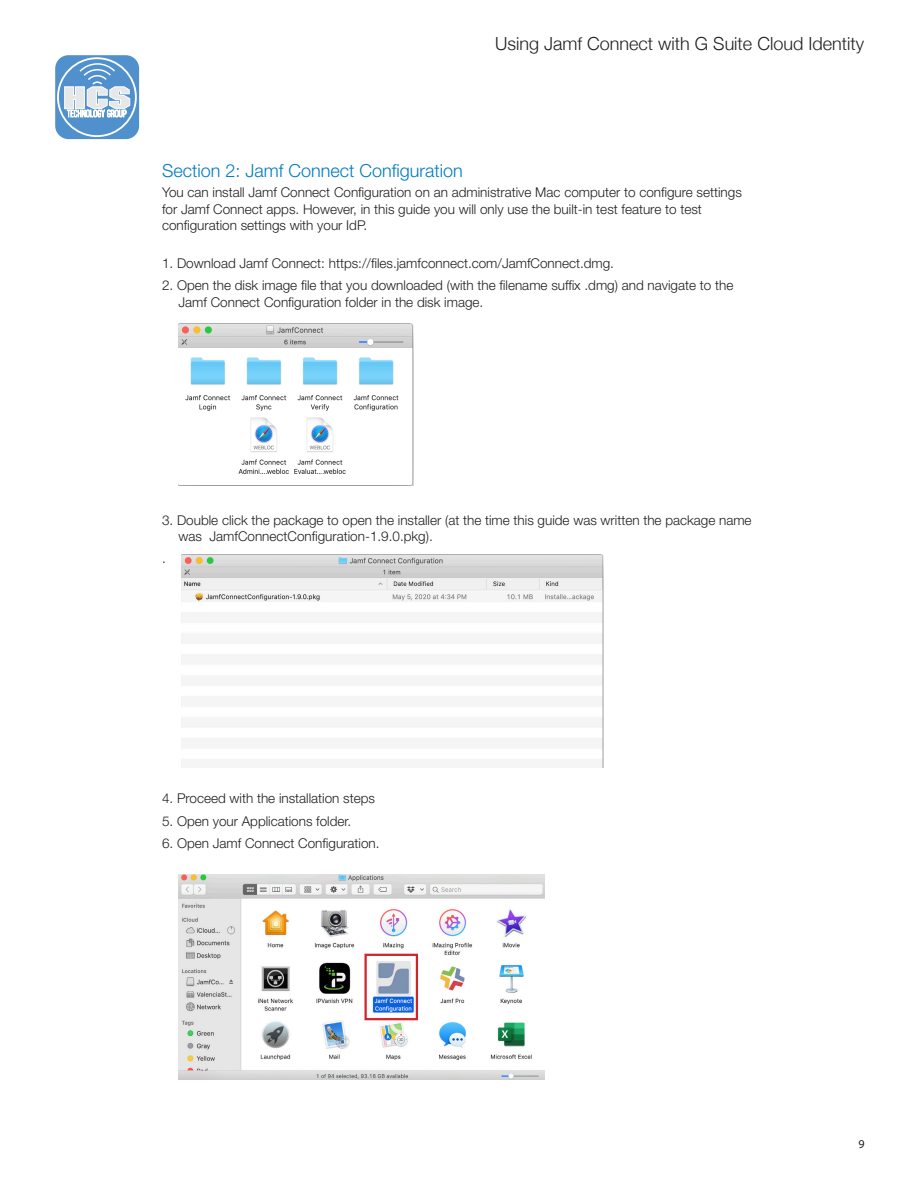
<style>
.page{position:relative;width:918px;height:1188px;background:#fff}
.page>*{position:absolute;margin:0;border:0;box-sizing:border-box;transform-origin:0 0}
.t1{font:300 18px "Helvetica Neue";color:#231f20}
.Lead_head-Color{font:300 18px "Helvetica Neue LT Std";color:#007cc2}
.Copy-space_numbering{font:300 13.5px/16.2px "Helvetica Neue LT Std";color:#231f20}
.Copy-Helvetica_Lighg{font:300 13.5px/16.2px "Helvetica Neue LT Std";color:#231f20}
.t2{font:12px "Myriad Pro";color:#231f20}
</style>
<div class="page">
<svg style="left:54px;top:54px;width:86px;height:86px"></svg>
<div style="left:55px;top:55px;width:84px;height:84px;background:#5090cc;border-radius:13px"></div>
<svg style="left:64px;top:62px;width:66px;height:57px"></svg>
<div style="left:57px;top:57px;width:80px;height:80px;border:2px solid #fff;border-radius:50%"></div>
<img style="left:178px;top:323px;width:235px;height:162px">
<img style="left:182px;top:555px;width:421px;height:213px">
<img style="left:178px;top:874px;width:366px;height:206px">
<div style="left:364px;top:954px;width:54px;height:66px;border:2px solid #d1232a"></div>
<h1 class="t1" style="left:495px;top:29px;width:370px">Using Jamf Connect with G Suite Cloud Identity</h1>
<p class="Lead_head-Color" style="left:162px;top:159px;width:302px">Section 2: Jamf Connect Configuration</p>
<p class="Copy-Helvetica_Lighg" style="left:162px;top:184px;width:581px">You can install Jamf Connect Configuration on an administrative Mac computer to configure settings for Jamf Connect apps. However, in this guide you will only use the built-in test feature to test configuration settings with your IdP.</p>
<p class="Copy-space_numbering" style="left:162px;top:255px;width:454px">1. Download Jamf Connect: https://files.jamfconnect.com/JamfConnect.dmg.</p>
<p class="Copy-space_numbering" style="left:178px;top:277px;width:556px;text-indent:-16px">2. Open the disk image file that you downloaded (with the filename suffix .dmg) and navigate to the<br>Jamf Connect Configuration folder in the disk image.</p>
<p class="Copy-space_numbering" style="left:178px;top:512px;width:575px;text-indent:-16px">3. Double click the package to open the installer (at the time this guide was written the package name was JamfConnectConfiguration-1.9.0.pkg).</p>
<p class="Copy-space_numbering" style="left:162px;top:550px;width:5px">.</p>
<p class="Copy-space_numbering" style="left:162px;top:790px;width:215px">4. Proceed with the installation steps</p>
<p class="Copy-space_numbering" style="left:162px;top:812px;width:191px">5. Open your Applications folder.</p>
<p class="Copy-space_numbering" style="left:162px;top:835px;width:219px">6. Open Jamf Connect Configuration.</p>
<p class="t2" style="left:858px;top:1136px;width:8px">9</p>
</div>
